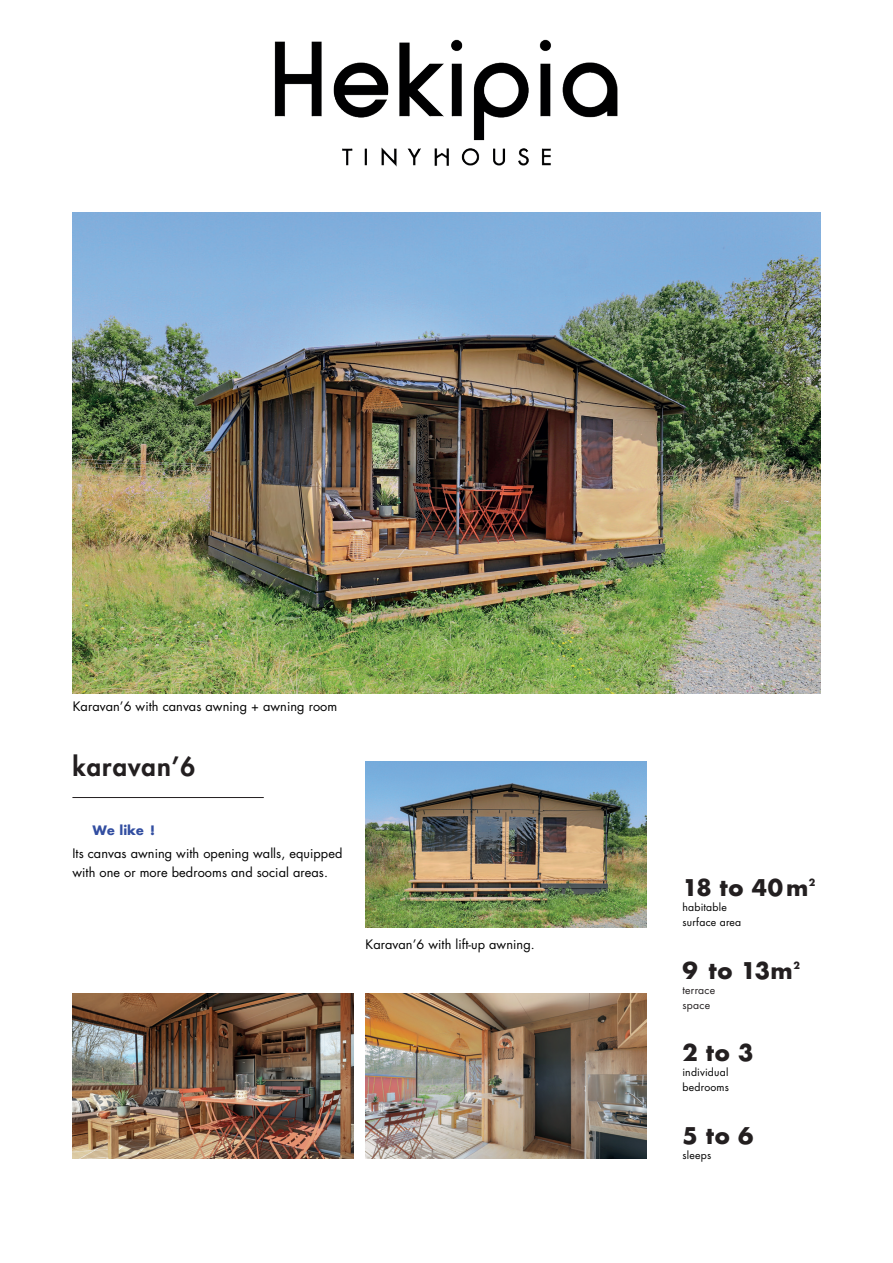
<style>
.page{position:relative;width:893px;height:1263px;background:#fff}
.page>*{position:absolute;margin:0;border:0;box-sizing:border-box;transform-origin:0 0}
.t1{font:800 25.5px "Futura Std";letter-spacing:.04em;color:#231f20}
.t2{font:700 22.5px "Futura ND";letter-spacing:.015em;color:#231f20}
.t3{font:12.75px/18.8px "Futura Std";letter-spacing:.005em;color:#000}
.t4{font:700 12.75px "Futura ND";letter-spacing:-.01em;color:#324ea1}
.t5{font:10.5px/15px "Futura Std";letter-spacing:.015em;color:#000}
.t6{font:10.5px/15px "Futura Std";letter-spacing:.025em;color:#231f20}
.t7{font:700 9.6px "Futura ND";color:#231f20}
</style>
<div class="page">
<img style="left:274px;top:39px;width:344px;height:128px">
<img style="left:72px;top:213px;width:748px;height:481px">
<img style="left:366px;top:993px;width:281px;height:165px">
<img style="left:73px;top:993px;width:281px;height:165px">
<hr style="left:72px;top:797px;width:192px;height:1px;background:#231f20">
<img style="left:365px;top:762px;width:281px;height:165px">
<p class="t3" style="left:73px;top:697px;width:266px">Karavan’6 with canvas awning + awning room</p>
<h1 class="t1" style="left:72px;top:750px;width:124px">karavan’6</h1>
<p class="t4" style="left:92px;top:822px;width:64px">We like !</p>
<p class="t3" style="left:72px;top:844px;width:271px">Its canvas awning with opening walls, equipped with one or more bedrooms and social areas.</p>
<p class="t3" style="left:365px;top:935px;width:171px">Karavan’6 with lift-up awning.</p>
<h2 class="t2" style="left:682px;top:872px;width:127px">18 to 40m</h2>
<p class="t7" style="left:809px;top:876px;width:8px">2</p>
<p class="t5" style="left:682px;top:900px;width:60px">habitable surface area</p>
<h2 class="t2" style="left:682px;top:955px;width:112px">9 to 13m</h2>
<p class="t7" style="left:793px;top:958px;width:8px">2</p>
<p class="t6" style="left:682px;top:982px;width:34px">terrace space</p>
<h2 class="t2" style="left:682px;top:1037px;width:72px">2 to 3</h2>
<p class="t5" style="left:682px;top:1065px;width:48px">individual bedrooms</p>
<h2 class="t2" style="left:682px;top:1120px;width:72px">5 to 6</h2>
<p class="t5" style="left:682px;top:1147px;width:30px">sleeps</p>
</div>
